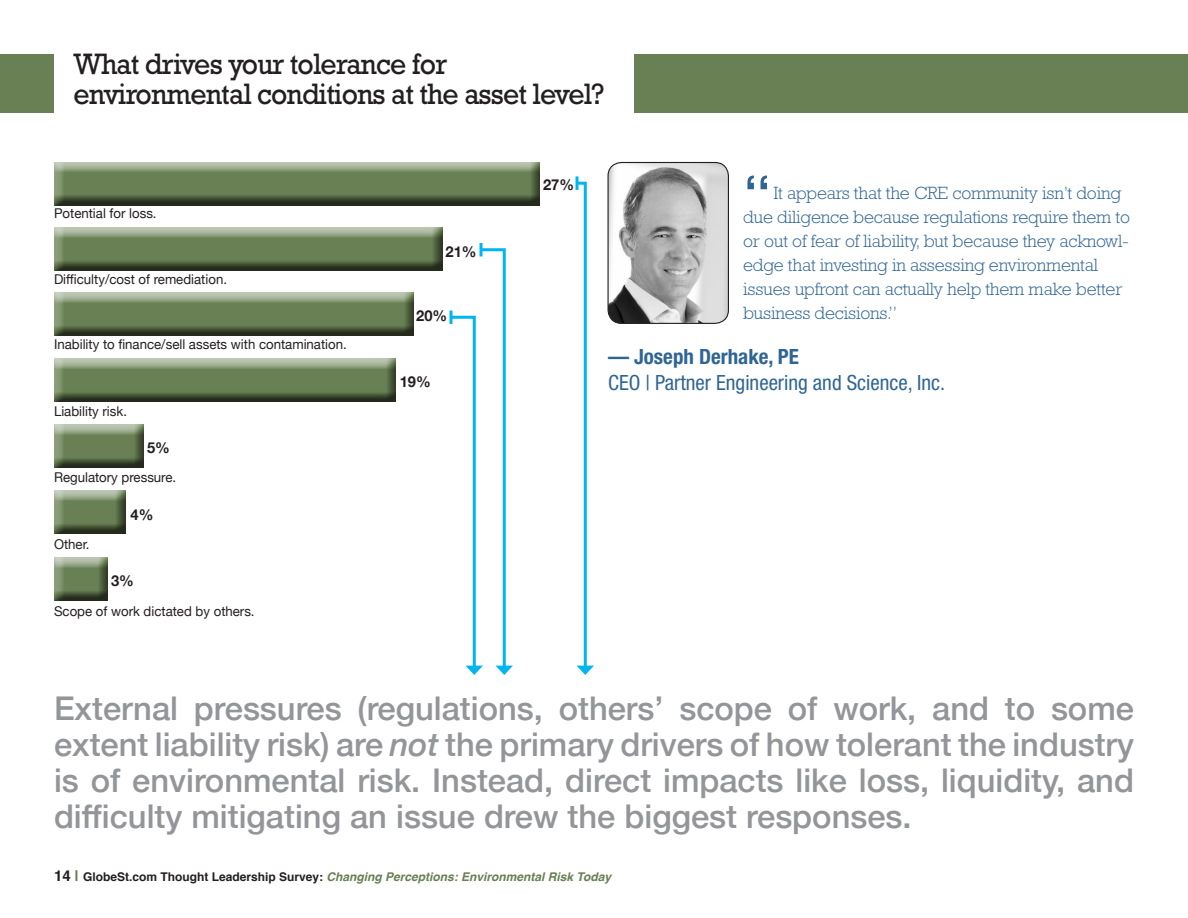
<style>
.page{position:relative;width:1188px;height:918px;background:#fff}
.page>*{position:absolute;margin:0;border:0;box-sizing:border-box;transform-origin:0 0}
.t1{font:54px "Rockwell Std";color:#2f6594}
.Callout{font:500 32.7px/35.8px "Helvetica Neue";color:#939598;text-align:justify}
.BHEAD{font:30px/30px "Rockwell Std";letter-spacing:-.03em;color:#231f20;scale:.95 1}
.t2{font:condensed 21px/25.5px "Helvetica Neue LT Std";color:#2f6594}
.t3{font:300 18px/24px "Rockwell Std";letter-spacing:-.01em;color:#2f6594}
.chart_numbers{font:700 15px "Helvetica Neue";color:#231f20}
.chart{font:13.5px "Helvetica Neue";color:#231f20}
.t4{font:italic 700 12px "Helvetica";color:#688053}
.s1{font-weight:700}
.s2{font-style:italic}
.s3{font-style:normal;font-size:15px;color:#231f20}
.s4{font-style:normal;font-size:15px}
.s5{font-style:normal;color:#231f20}
</style>
<div class="page">
<div style="left:0;top:54px;width:54px;height:59px;background:#688053"></div>
<div style="left:634px;top:54px;width:554px;height:59px;background:#688053"></div>
<img style="left:608px;top:163px;width:120px;height:160px">
<div style="left:608px;top:162px;width:121px;height:162px;border:1px solid #231f20;border-radius:14px"></div>
<div style="left:51px;top:292px;width:363px;height:46px;background:#231f20;opacity:.75"></div>
<div style="left:51px;top:424px;width:93px;height:46px;background:#231f20;opacity:.75"></div>
<div style="left:51px;top:162px;width:489px;height:46px;background:#231f20;opacity:.75"></div>
<div style="left:48px;top:359px;width:348px;height:45px;background:#231f20;opacity:.75"></div>
<div style="left:51px;top:557px;width:57px;height:46px;background:#231f20;opacity:.75"></div>
<div style="left:51px;top:227px;width:392px;height:46px;background:#231f20;opacity:.75"></div>
<div style="left:51px;top:490px;width:75px;height:41px;background:#fff;opacity:.75"></div>
<div style="left:51px;top:491px;width:75px;height:46px;background:#231f20;opacity:.75"></div>
<svg style="left:449px;top:243px;width:64px;height:432px"></svg>
<hr style="left:576px;top:176px;width:3px;height:14px;background:#00b5f0">
<svg style="left:575px;top:180px;width:19px;height:495px"></svg>
<p class="BHEAD" style="left:73px;top:49px;width:561px">What drives your tolerance for environmental conditions at the asset level?</p>
<p class="chart" style="left:54px;top:204px;width:104px">Potential for loss.</p>
<p class="chart" style="left:54px;top:270px;width:175px">Difficulty/cost of remediation.</p>
<p class="chart" style="left:54px;top:334px;width:294px">Inability to finance/sell assets with contamination.</p>
<p class="chart" style="left:54px;top:401px;width:75px">Liability risk.</p>
<p class="chart_numbers" style="left:147px;top:436px;width:24px">5%</p>
<p class="chart" style="left:54px;top:468px;width:124px">Regulatory pressure.</p>
<p class="chart" style="left:54px;top:534px;width:37px">Other.</p>
<p class="chart_numbers" style="left:130px;top:503px;width:24px">4%</p>
<p class="chart_numbers" style="left:111px;top:569px;width:24px">3%</p>
<p class="chart" style="left:54px;top:601px;width:202px">Scope of work dictated by others.</p>
<p class="chart_numbers" style="left:446px;top:240px;width:33px">21%</p>
<p class="chart_numbers" style="left:416px;top:304px;width:33px">20%</p>
<p class="chart_numbers" style="left:400px;top:370px;width:33px">19%</p>
<p class="chart_numbers" style="left:543px;top:172px;width:33px">27%</p>
<p class="t1" style="left:743px;top:163px;width:30px">“</p>
<p class="t3" style="left:743px;top:181px;width:388px;text-indent:30px">It appears that the CRE community isn’t doing due diligence because regulations require them to or out of fear of liability, but because they acknowl&shy;edge that investing in assessing environmental issues upfront can actually help them make better business decisions.”</p>
<p class="t2" style="left:608px;top:344px;width:339px"><span class="s1">— Joseph Derhake, PE<br></span>CEO | Partner Engineering and Science, Inc.</p>
<p class="Callout" style="left:54px;top:688px;width:1082px">External pressures (regulations, others’ scope of work, and to some extent liability risk) are <span class="s2">not</span> the primary drivers of how tolerant the industry is of environmental risk. Instead, direct impacts like loss, liquidity, and difficulty mitigating an issue drew the biggest responses.</p>
<p class="t4" style="left:54px;top:867px;width:559px"><span class="s3">14</span> <span class="s4">|</span> <span class="s5">GlobeSt.com Thought Leadership Survey:</span> Changing Perceptions: Environmental Risk Today</p>
</div>
